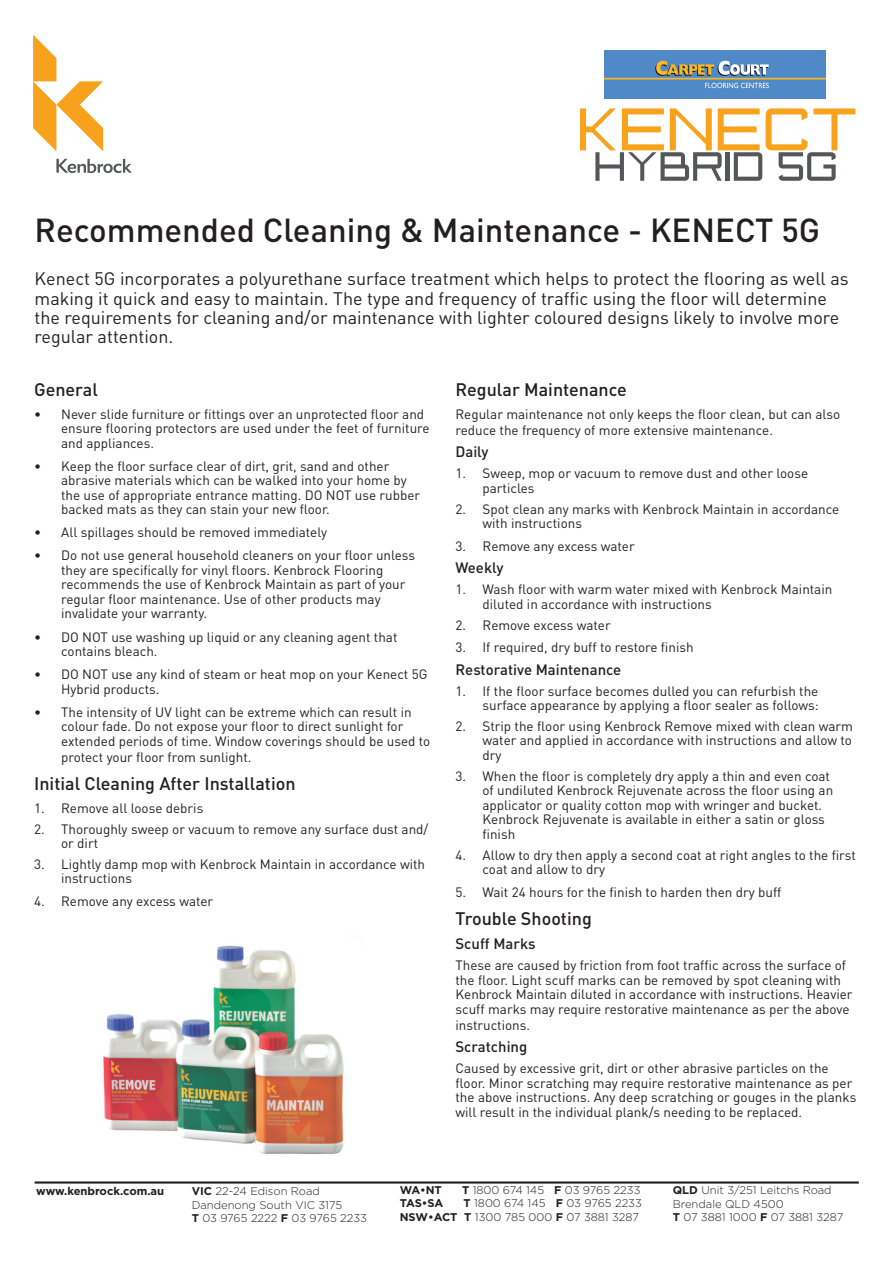
<style>
.page{position:relative;width:893px;height:1263px;background:#fff}
.page>*{position:absolute;margin:0;border:0;box-sizing:border-box;transform-origin:0 0}
.t1{font:95.7px "Blackpool Gothic NBP";color:#f9a21c}
.t2{font:65.1px "Blackpool Gothic NBP";color:#555659}
.t3{font:500 32.85px "DIN Pro";color:#231f20}
.t4{font:18px/19.4px "DIN Pro";color:#231f20}
.t5{font:500 18px "DIN Pro";color:#231f20}
.t6{font:500 15px "DIN Pro";color:#231f20}
.t7{font:13.5px/14.5px "DIN Pro";color:#231f20}
.t8{font:300 11.25px/13.5px "Gotham";color:#231f20}
.t9{font:700 11.25px "Gotham";letter-spacing:-.01em;color:#231f20}
.s1{font-weight:700}
</style>
<div class="page">
<svg style="left:33px;top:35px;width:70px;height:116px"></svg>
<svg style="left:56px;top:159px;width:76px;height:14px"></svg>
<img style="left:605px;top:50px;width:221px;height:48px">
<hr style="left:35px;top:1181px;width:824px;height:2px;background:#231f20">
<img style="left:103px;top:945px;width:241px;height:210px">
<h1 class="t1" style="left:580px;top:61px;width:283px">KENECT</h1>
<h2 class="t2" style="left:595px;top:120px;width:246px">HYBRID 5G</h2>
<h3 class="t3" style="left:35px;top:208px;width:787px">Recommended Cleaning &amp; Maintenance - KENECT 5G</h3>
<p class="t4" style="left:35px;top:268px;width:816px">Kenect 5G incorporates a polyurethane surface treatment which helps to protect the flooring as well as making it quick and easy to maintain. The type and frequency of traffic using the floor will determine the requirements for cleaning and/or maintenance with lighter coloured designs likely to involve more regular attention.</p>
<h3 class="t5" style="left:34px;top:377px;width:65px">General</h3>
<p class="t7" style="left:61px;top:406px;width:370px;text-indent:-27px">• Never slide furniture or fittings over an unprotected floor and ensure flooring protectors are used under the feet of furniture and appliances.</p>
<p class="t7" style="left:61px;top:458px;width:361px;text-indent:-27px">• Keep the floor surface clear of dirt, grit, sand and other abrasive materials which can be walked into your home by the use of appropriate entrance matting. DO NOT use rubber backed mats as they can stain your new floor.</p>
<p class="t7" style="left:34px;top:525px;width:294px">• All spillages should be removed immediately</p>
<p class="t7" style="left:61px;top:548px;width:355px;text-indent:-27px">• Do not use general household cleaners on your floor unless they are specifically for vinyl floors. Kenbrock Flooring recommends the use of Kenbrock Maintain as part of your regular floor maintenance. Use of other products may invalidate your warranty.</p>
<p class="t7" style="left:61px;top:629px;width:338px;text-indent:-27px">• DO NOT use washing up liquid or any cleaning agent that contains bleach.</p>
<p class="t7" style="left:61px;top:666px;width:368px;text-indent:-27px">• DO NOT use any kind of steam or heat mop on your Kenect 5G<br>Hybrid products.</p>
<p class="t7" style="left:61px;top:704px;width:371px;text-indent:-27px">• The intensity of UV light can be extreme which can result in colour fade. Do not expose your floor to direct sunlight for extended periods of time. Window coverings should be used to</p>
<p class="t7" style="left:61px;top:749px;width:192px">protect your floor from sunlight.</p>
<h3 class="t5" style="left:34px;top:771px;width:263px">Initial Cleaning After Installation</h3>
<p class="t7" style="left:34px;top:800px;width:171px">1. Remove all loose debris</p>
<p class="t7" style="left:61px;top:821px;width:369px;text-indent:-27px">2. Thoroughly sweep or vacuum to remove any surface dust and/ or dirt</p>
<p class="t7" style="left:61px;top:856px;width:366px;text-indent:-27px">3. Lightly damp mop with Kenbrock Maintain in accordance with instructions</p>
<p class="t7" style="left:34px;top:893px;width:181px">4. Remove any excess water</p>
<h3 class="t5" style="left:455px;top:377px;width:173px">Regular Maintenance</h3>
<p class="t7" style="left:455px;top:405px;width:386px;line-height:16.2px">Regular maintenance not only keeps the floor clean, but can also reduce the frequency of more extensive maintenance.</p>
<p class="t6" style="left:455px;top:442px;width:34px">Daily</p>
<p class="t7" style="left:482px;top:466px;width:327px;text-indent:-27px">1. Sweep, mop or vacuum to remove dust and other loose particles</p>
<p class="t7" style="left:482px;top:501px;width:358px;text-indent:-27px">2. Spot clean any marks with Kenbrock Maintain in accordance with instructions</p>
<p class="t7" style="left:455px;top:538px;width:181px">3. Remove any excess water</p>
<p class="t6" style="left:455px;top:558px;width:49px">Weekly</p>
<p class="t7" style="left:482px;top:581px;width:351px;text-indent:-27px">1. Wash floor with warm water mixed with Kenbrock Maintain diluted in accordance with instructions</p>
<p class="t7" style="left:455px;top:617px;width:157px">2. Remove excess water</p>
<p class="t7" style="left:455px;top:639px;width:240px">3. If required, dry buff to restore finish</p>
<p class="t6" style="left:455px;top:659px;width:167px">Restorative Maintenance</p>
<p class="t7" style="left:455px;top:683px;width:365px;text-align:right">1. If the floor surface becomes dulled you can refurbish the surface appearance by applying a floor sealer as follows:</p>
<p class="t7" style="left:482px;top:718px;width:372px;text-align:justify;text-indent:-27px">2. Strip the floor using Kenbrock Remove mixed with clean warm water and applied in accordance with instructions and allow to dry</p>
<p class="t7" style="left:482px;top:768px;width:352px;text-indent:-27px">3. When the floor is completely dry apply a thin and even coat of undiluted Kenbrock Rejuvenate across the floor using an applicator or quality cotton mop with wringer and bucket.<br>Kenbrock Rejuvenate is available in either a satin or gloss finish</p>
<p class="t7" style="left:482px;top:847px;width:375px;text-indent:-27px">4. Allow to dry then apply a second coat at right angles to the first coat and allow to dry</p>
<p class="t7" style="left:455px;top:884px;width:327px">5. Wait 24 hours for the finish to harden then dry buff</p>
<h3 class="t5" style="left:455px;top:906px;width:138px">Trouble Shooting</h3>
<p class="t6" style="left:455px;top:934px;width:82px">Scuff Marks</p>
<p class="t7" style="left:455px;top:957px;width:399px">These are caused by friction from foot traffic across the surface of the floor. Light scuff marks can be removed by spot cleaning with Kenbrock Maintain diluted in accordance with instructions. Heavier scuff marks may require restorative maintenance as per the above</p>
<p class="t7" style="left:455px;top:1017px;width:76px">instructions.</p>
<p class="t6" style="left:455px;top:1037px;width:73px">Scratching</p>
<p class="t7" style="left:455px;top:1060px;width:402px">Caused by excessive grit, dirt or other abrasive particles on the floor. Minor scratching may require restorative maintenance as per the above instructions. Any deep scratching or gouges in the planks will result in the individual plank/s needing to be replaced.</p>
<p class="t9" style="left:36px;top:1185px;width:130px">www.kenbrock.com.au</p>
<p class="t8" style="left:192px;top:1184px;width:177px"><span class="s1">VIC</span> 22-24 Edison Road<br>Dandenong South VIC 3175<br><span class="s1">T</span> 03 9765 2222 <span class="s1">F</span> 03 9765 2233</p>
<p class="t9" style="left:400px;top:1183px;width:44px">WA•NT</p>
<p class="t8" style="left:462px;top:1183px;width:180px"><span class="s1">T</span> 1800 674 145 <span class="s1">F</span> 03 9765 2233</p>
<p class="t8" style="left:400px;top:1196px;width:244px;text-align:right"><span class="s1">T</span> 1800 674 145 <span class="s1">F</span> 03 9765 2233<br><span class="s1">NSW•ACT T</span> 1300 785 000 <span class="s1">F</span> 07 3881 3287</p>
<p class="t9" style="left:400px;top:1197px;width:45px">TAS•SA</p>
<p class="t8" style="left:673px;top:1183px;width:172px"><span class="s1">QLD</span> Unit 3/251 Leitchs Road<br>Brendale QLD 4500<br><span class="s1">T</span> 07 3881 1000 <span class="s1">F</span> 07 3881 3287</p>
</div>
